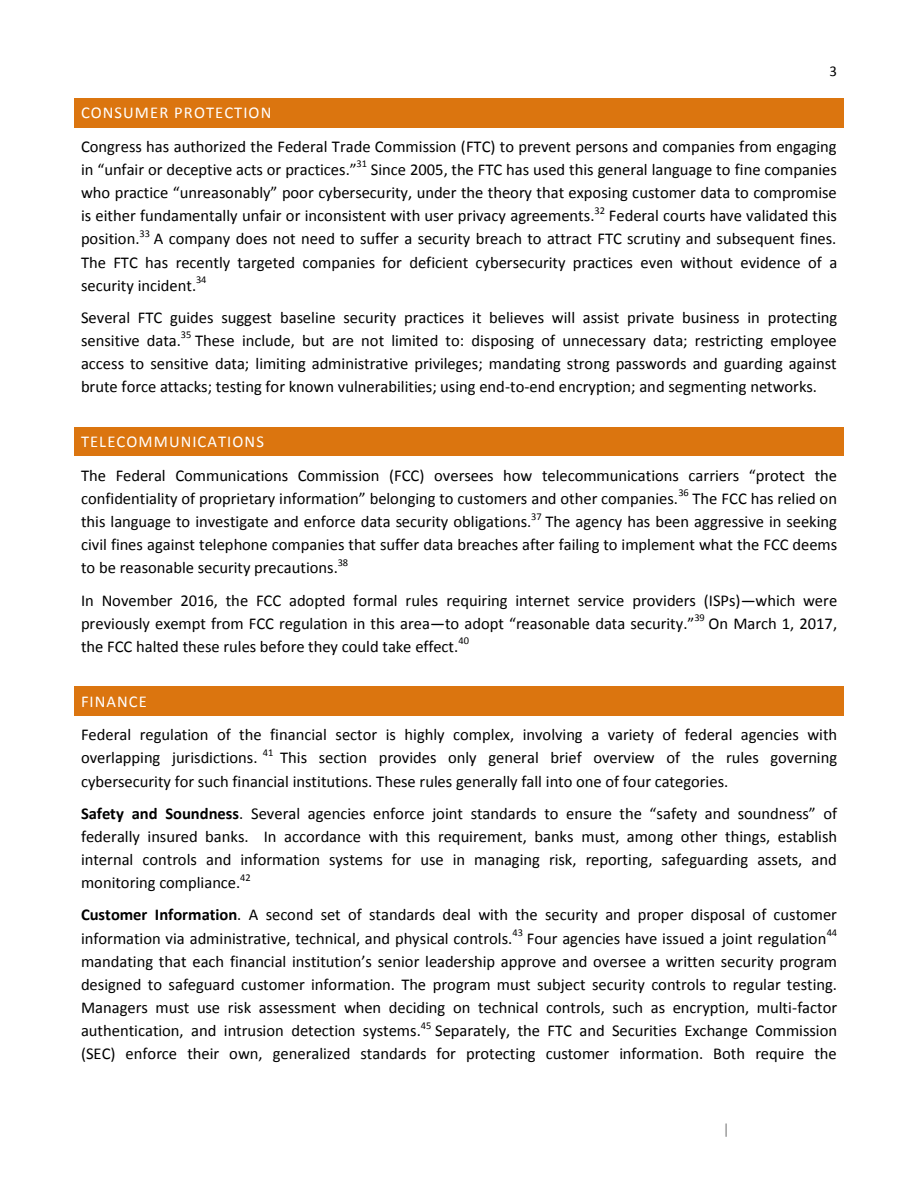
<style>
.page{position:relative;width:918px;height:1188px;background:#fff}
.page>*{position:absolute;margin:0;border:0;box-sizing:border-box;transform-origin:0 0}
.t1{font:16.5px/23.1px "Calibri";color:#000}
.t2{font:16.5px "Calibri";letter-spacing:.065em;color:#fff}
.t3{font:15px "Calibri";color:#000}
.t4{font:15px "Calibri";color:#808080}
.t5{font:10.5px "Calibri";letter-spacing:-.005em;color:#000}
.s1{font-weight:700}
</style>
<div class="page">
<div style="left:79px;top:103px;width:760px;height:20px;background:#db750f"></div>
<svg style="left:74px;top:98px;width:5px;height:5px"></svg>
<div style="left:79px;top:98px;width:760px;height:5px;background:#db750f"></div>
<svg style="left:839px;top:98px;width:5px;height:5px"></svg>
<svg style="left:74px;top:123px;width:5px;height:4px"></svg>
<hr style="left:79px;top:123px;width:760px;height:4px;background:#db750f">
<svg style="left:839px;top:123px;width:5px;height:4px"></svg>
<div style="left:74px;top:103px;width:5px;height:20px;background:#db750f"></div>
<div style="left:839px;top:103px;width:5px;height:20px;background:#db750f"></div>
<div style="left:79px;top:432px;width:760px;height:20px;background:#db750f"></div>
<svg style="left:74px;top:427px;width:5px;height:5px"></svg>
<div style="left:79px;top:427px;width:760px;height:5px;background:#db750f"></div>
<svg style="left:839px;top:427px;width:5px;height:5px"></svg>
<svg style="left:74px;top:452px;width:5px;height:4px"></svg>
<hr style="left:79px;top:452px;width:760px;height:4px;background:#db750f">
<svg style="left:839px;top:452px;width:5px;height:4px"></svg>
<div style="left:74px;top:432px;width:5px;height:20px;background:#db750f"></div>
<div style="left:839px;top:432px;width:5px;height:20px;background:#db750f"></div>
<div style="left:79px;top:691px;width:760px;height:20px;background:#db750f"></div>
<svg style="left:74px;top:687px;width:5px;height:4px"></svg>
<hr style="left:79px;top:687px;width:760px;height:4px;background:#db750f">
<svg style="left:839px;top:687px;width:5px;height:4px"></svg>
<svg style="left:74px;top:711px;width:5px;height:5px"></svg>
<div style="left:79px;top:711px;width:760px;height:5px;background:#db750f"></div>
<svg style="left:839px;top:711px;width:5px;height:5px"></svg>
<div style="left:74px;top:691px;width:5px;height:20px;background:#db750f"></div>
<div style="left:839px;top:691px;width:5px;height:20px;background:#db750f"></div>
<p class="t3" style="left:830px;top:65px;width:9px">3</p>
<h1 class="t2" style="left:81px;top:106px;width:192px">CONSUMER PROTECTION</h1>
<p class="t1" style="left:81px;top:136px;width:757px">Congress has authorized the Federal Trade Commission (FTC) to prevent persons and companies from engaging in “unfair or deceptive acts or practices.”</p>
<p class="t5" style="left:357px;top:160px;width:12px">31</p>
<p class="t1" style="left:81px;top:159px;width:757px;text-align:justify;text-indent:290px">Since 2005, the FTC has used this general language to fine companies who practice “unreasonably” poor cybersecurity, under the theory that exposing customer data to compromise is either fundamentally unfair or inconsistent with user privacy agreements.</p>
<p class="t5" style="left:595px;top:206px;width:12px">32</p>
<p class="t1" style="left:609px;top:206px;width:230px">Federal courts have validated this</p>
<p class="t5" style="left:140px;top:229px;width:12px">33</p>
<p class="t1" style="left:81px;top:229px;width:758px;text-align:justify;text-indent:73px">A company does not need to suffer a security breach to attract FTC scrutiny and subsequent fines.<br>The FTC has recently targeted companies for deficient cybersecurity practices even without evidence of a security incident.</p>
<p class="t1" style="left:81px;top:229px;width:60px">position.</p>
<p class="t5" style="left:196px;top:275px;width:12px">34</p>
<p class="t1" style="left:81px;top:307px;width:758px">Several FTC guides suggest baseline security practices it believes will assist private business in protecting sensitive data.</p>
<p class="t5" style="left:181px;top:331px;width:12px">35</p>
<p class="t1" style="left:81px;top:330px;width:757px;text-align:justify;text-indent:114px">These include, but are not limited to: disposing of unnecessary data; restricting employee access to sensitive data; limiting administrative privileges; mandating strong passwords and guarding against brute force attacks; testing for known vulnerabilities; using end-to-end encryption; and segmenting networks.</p>
<h1 class="t2" style="left:81px;top:435px;width:184px">TELECOMMUNICATIONS</h1>
<p class="t1" style="left:81px;top:465px;width:758px">The Federal Communications Commission (FCC) oversees how telecommunications carriers “protect the confidentiality of proprietary information” belonging to customers and other companies.</p>
<p class="t5" style="left:678px;top:488px;width:12px">36</p>
<p class="t1" style="left:693px;top:488px;width:146px">The FCC has relied on</p>
<p class="t1" style="left:81px;top:511px;width:452px">this language to investigate and enforce data security obligations.</p>
<p class="t5" style="left:531px;top:512px;width:12px">37</p>
<p class="t1" style="left:81px;top:511px;width:758px;text-align:justify;text-indent:465px">The agency has been aggressive in seeking civil fines against telephone companies that suffer data breaches after failing to implement what the FCC deems to be reasonable security precautions.</p>
<p class="t5" style="left:338px;top:558px;width:12px">38</p>
<p class="t1" style="left:81px;top:590px;width:758px">In November 2016, the FCC adopted formal rules requiring internet service providers (ISPs)—which were previously exempt from FCC regulation in this area—to adopt “reasonable data security.”</p>
<p class="t5" style="left:694px;top:613px;width:12px">39</p>
<p class="t1" style="left:709px;top:613px;width:130px">On March 1, 2017,</p>
<p class="t1" style="left:81px;top:636px;width:379px">the FCC halted these rules before they could take effect.</p>
<p class="t5" style="left:459px;top:636px;width:12px">40</p>
<h1 class="t2" style="left:81px;top:694px;width:67px">FINANCE</h1>
<p class="t1" style="left:81px;top:725px;width:758px">Federal regulation of the financial sector is highly complex, involving a variety of federal agencies with overlapping jurisdictions.</p>
<p class="t5" style="left:263px;top:748px;width:12px">41</p>
<p class="t1" style="left:81px;top:748px;width:758px;text-indent:199px">This section provides only general brief overview of the rules governing cybersecurity for such financial institutions. These rules generally fall into one of four categories.</p>
<p class="t1" style="left:81px;top:803px;width:758px;text-align:justify"><span class="s1">Safety and Soundness</span>. Several agencies enforce joint standards to ensure the “safety and soundness” of federally insured banks. In accordance with this requirement, banks must, among other things, establish internal controls and information systems for use in managing risk, reporting, safeguarding assets, and monitoring compliance.</p>
<p class="t5" style="left:240px;top:873px;width:12px">42</p>
<p class="t1" style="left:81px;top:905px;width:757px"><span class="s1">Customer Information</span>. A second set of standards deal with the security and proper disposal of customer information via administrative, technical, and physical controls.</p>
<p class="t5" style="left:513px;top:928px;width:12px">43</p>
<p class="t1" style="left:527px;top:928px;width:301px">Four agencies have issued a joint regulation</p>
<p class="t5" style="left:827px;top:928px;width:12px">44</p>
<p class="t1" style="left:81px;top:951px;width:758px;text-align:justify">mandating that each financial institution’s senior leadership approve and oversee a written security program designed to safeguard customer information. The program must subject security controls to regular testing.<br>Managers must use risk assessment when deciding on technical controls, such as encryption, multi-factor authentication, and intrusion detection systems.</p>
<p class="t5" style="left:421px;top:1021px;width:12px">45</p>
<p class="t1" style="left:81px;top:1020px;width:758px;text-align:right">Separately, the FTC and Securities Exchange Commission<br>(SEC) enforce their own, generalized standards for protecting customer information. Both require the</p>
<p class="t4" style="left:723px;top:1123px;width:8px">|</p>
</div>
